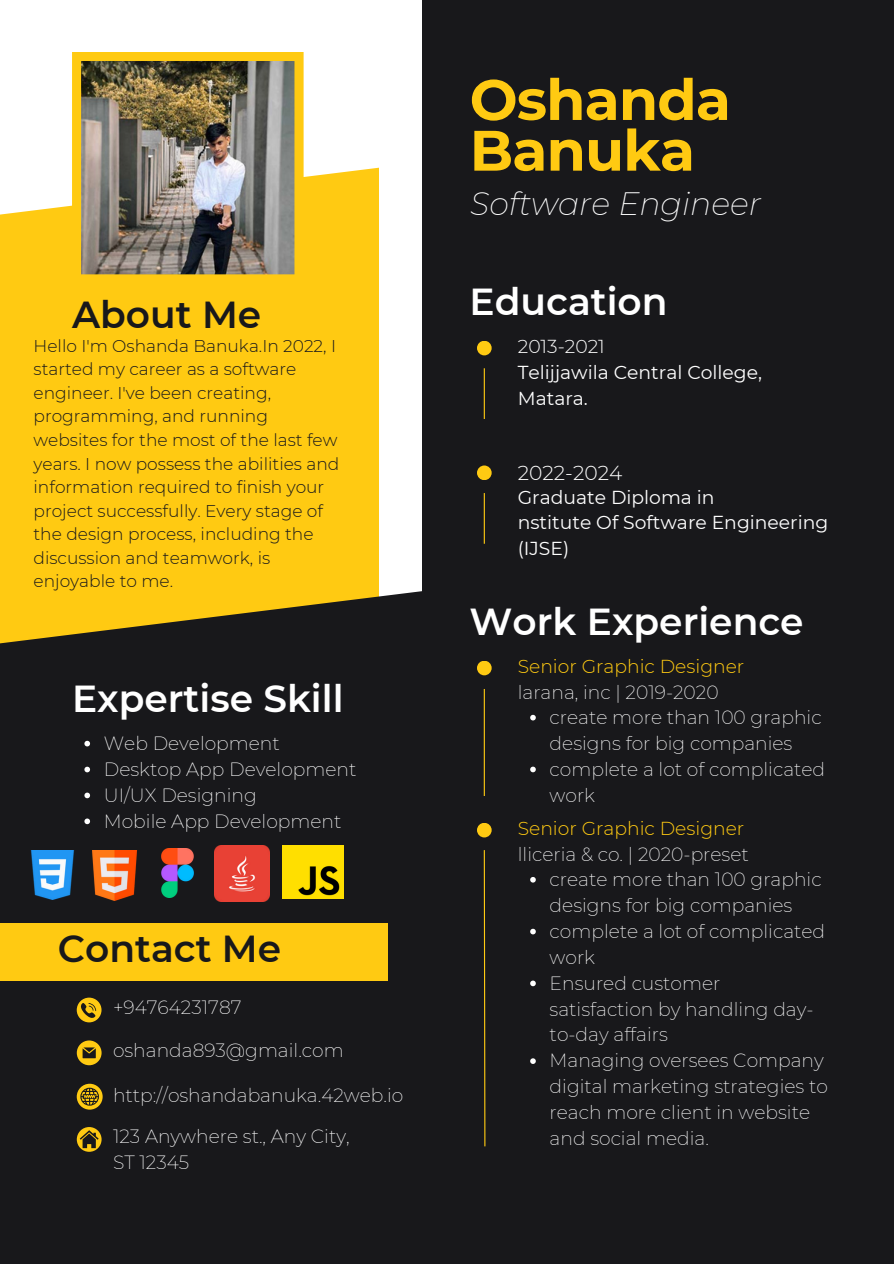
<style>
.page{position:relative;width:894px;height:1264px;background:#fff}
.page>*{position:absolute;margin:0;border:0;box-sizing:border-box;transform-origin:0 0}
.t1{font:700 56.85px/50.7px "Montserrat";letter-spacing:-.015em;color:#ffca12}
.t2{font:600 37.5px "Montserrat";color:#fff}
.t3{font:600 37.5px "Montserrat";color:#18181b}
.t4{font:italic 200 31.65px "Montserrat";color:#fff}
.t5{font:300 20.25px "Montserrat";color:#fff}
.t6{font:200 18.75px/26px "Montserrat";color:#fff}
.t7{font:18.75px/26px "Montserrat";color:#fff}
.t8{font:300 18.75px "Montserrat";color:#ffca12}
.t9{font:300 18.75px "Montserrat";color:#fff}
.t10{font:300 17.1px/23.5px "Montserrat";color:#18181b}
</style>
<div class="page">
<div style="left:0;top:0;width:893px;height:1263px;background:#18181b"></div>
<div style="left:0;top:0;width:421px;height:1263px;background:#fff"></div>
<div style="left:0;top:168px;width:379px;height:421px;background:#ffca12"></div>
<div style="left:0;top:589px;width:422px;height:674px;background:#18181b"></div>
<svg style="left:77px;top:997px;width:24px;height:25px"></svg>
<svg style="left:77px;top:1083px;width:26px;height:26px"></svg>
<svg style="left:77px;top:1040px;width:25px;height:25px"></svg>
<svg style="left:77px;top:1126px;width:25px;height:25px"></svg>
<svg style="left:80px;top:1130px;width:19px;height:18px"></svg>
<div style="left:477px;top:341px;width:14px;height:14px;background:#ffca12;border-radius:50%"></div>
<div style="left:477px;top:660px;width:14px;height:15px;background:#ffca12;border-radius:50%"></div>
<div style="left:477px;top:822px;width:14px;height:15px;background:#ffca12;border-radius:50%"></div>
<div style="left:477px;top:465px;width:14px;height:15px;background:#ffca12;border-radius:50%"></div>
<hr style="left:483px;top:368px;width:1px;height:51px;background:#ffca12">
<hr style="left:483px;top:689px;width:1px;height:107px;background:#ffca12">
<svg style="left:483px;top:850px;width:3px;height:297px"></svg>
<hr style="left:483px;top:493px;width:1px;height:50px;background:#ffca12">
<div style="left:0;top:923px;width:387px;height:57px;background:#ffca12"></div>
<img style="left:72px;top:52px;width:231px;height:231px">
<img style="left:28px;top:850px;width:49px;height:49px">
<img style="left:89px;top:850px;width:50px;height:50px">
<img style="left:153px;top:848px;width:49px;height:49px">
<img style="left:214px;top:846px;width:55px;height:55px">
<img style="left:282px;top:846px;width:61px;height:52px">
<svg style="left:530px;top:714px;width:5px;height:6px"></svg>
<svg style="left:530px;top:766px;width:5px;height:6px"></svg>
<svg style="left:530px;top:877px;width:5px;height:5px"></svg>
<svg style="left:530px;top:928px;width:5px;height:6px"></svg>
<svg style="left:530px;top:980px;width:5px;height:6px"></svg>
<svg style="left:530px;top:1058px;width:5px;height:5px"></svg>
<svg style="left:84px;top:740px;width:6px;height:6px"></svg>
<svg style="left:84px;top:766px;width:6px;height:6px"></svg>
<svg style="left:84px;top:792px;width:6px;height:6px"></svg>
<svg style="left:84px;top:818px;width:6px;height:6px"></svg>
<p class="t1" style="left:469px;top:74px;width:263px">Oshanda<br>Banuka</p>
<p class="t3" style="left:72px;top:292px;width:191px">About Me</p>
<p class="t4" style="left:470px;top:184px;width:292px">Software Engineer</p>
<p class="t2" style="left:469px;top:279px;width:199px">Education</p>
<p class="t10" style="left:34px;top:334px;width:307px">Hello I'm Oshanda Banuka.In 2022, I started my career as a software engineer. I've been creating, programming, and running websites for the most of the last few years. I now possess the abilities and information required to finish your project successfully. Every stage of the design process, including the discussion and teamwork, is enjoyable to me.</p>
<p class="t9" style="left:517px;top:335px;width:89px">2013-2021</p>
<p class="t7" style="left:517px;top:359px;width:246px">Telijjawila Central College,</p>
<p class="t7" style="left:517px;top:385px;width:72px">Matara.</p>
<p class="t5" style="left:517px;top:460px;width:106px">2022-2024</p>
<p class="t7" style="left:517px;top:484px;width:198px">Graduate Diploma in</p>
<p class="t7" style="left:517px;top:509px;width:312px">nstitute Of Software Engineering (IJSE)</p>
<p class="t2" style="left:469px;top:598px;width:335px">Work Experience</p>
<p class="t2" style="left:72px;top:675px;width:273px">Expertise Skill</p>
<p class="t6" style="left:104px;top:730px;width:177px">Web Development</p>
<p class="t6" style="left:104px;top:756px;width:254px">Desktop App Development</p>
<p class="t6" style="left:104px;top:782px;width:154px">UI/UX Designing</p>
<p class="t6" style="left:104px;top:807px;width:239px">Mobile App Development</p>
<p class="t3" style="left:58px;top:926px;width:225px">Contact Me</p>
<p class="t6" style="left:113px;top:994px;width:130px">+94764231787</p>
<p class="t6" style="left:113px;top:1036px;width:232px">oshanda893@gmail.com</p>
<p class="t6" style="left:113px;top:1082px;width:292px">http://oshandabanuka.42web.io</p>
<p class="t6" style="left:113px;top:1123px;width:238px">123 Anywhere st., Any City,</p>
<p class="t6" style="left:113px;top:1149px;width:78px">ST 12345</p>
<p class="t8" style="left:517px;top:655px;width:228px">Senior Graphic Designer</p>
<p class="t6" style="left:517px;top:679px;width:202px">larana, inc | 2019-2020</p>
<p class="t6" style="left:549px;top:704px;width:273px">create more than 100 graphic designs for big companies</p>
<p class="t6" style="left:549px;top:756px;width:277px">complete a lot of complicated work</p>
<p class="t8" style="left:517px;top:817px;width:228px">Senior Graphic Designer</p>
<p class="t6" style="left:517px;top:841px;width:232px">lliceria &amp; co. | 2020-preset</p>
<p class="t6" style="left:549px;top:866px;width:273px">create more than 100 graphic designs for big companies</p>
<p class="t6" style="left:549px;top:918px;width:277px">complete a lot of complicated work</p>
<p class="t6" style="left:549px;top:969px;width:265px">Ensured customer satisfaction by handling day&shy;to-day affairs</p>
<p class="t6" style="left:549px;top:1047px;width:280px">Managing oversees Company digital marketing strategies to reach more client in website and social media.</p>
</div>
